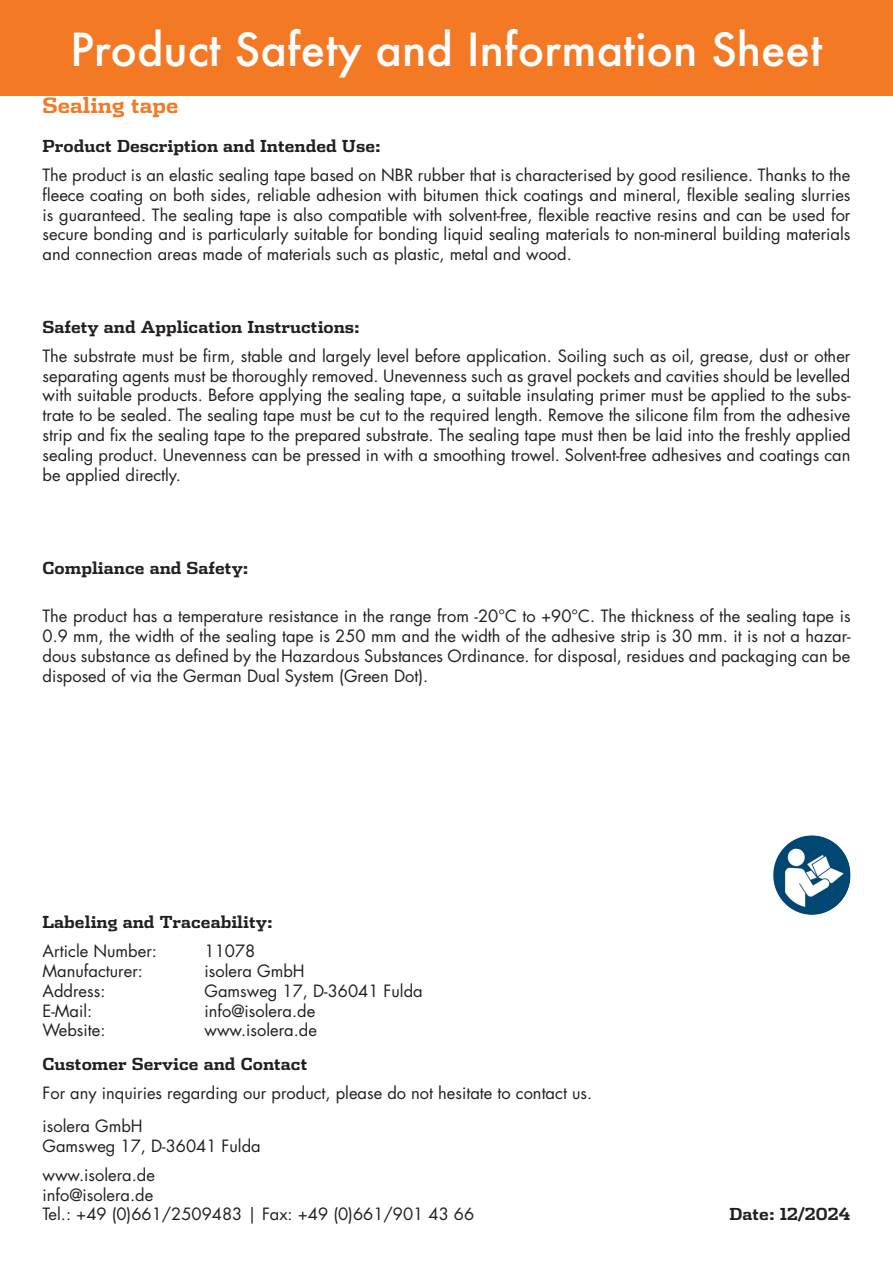
<style>
.page{position:relative;width:893px;height:1263px;background:#fff}
.page>*{position:absolute;margin:0;border:0;box-sizing:border-box;transform-origin:0 0}
.t1{font:500 44.25px "Futura";color:#fff}
.t2{font:700 21px "Dispatch";color:#f47925}
.t3{font:16.5px/19.8px "Futura Std";color:#231f20;text-align:justify}
.t4{font:700 16.5px "Dispatch";color:#231f20}
</style>
<div class="page">
<div style="left:0;top:0;width:893px;height:96px;background:#f47925"></div>
<img style="left:773px;top:835px;width:77px;height:80px;border-radius:39px">
<h1 class="t1" style="left:70px;top:19px;width:754px">Product Safety and Information Sheet</h1>
<p class="t2" style="left:43px;top:91px;width:138px">Sealing tape</p>
<p class="t4" style="left:43px;top:135px;width:340px">Product Description and Intended Use:</p>
<p class="t3" style="left:43px;top:165px;width:809px">The product is an elastic sealing tape based on NBR rubber that is characterised by good resilience. Thanks to the fleece coating on both sides, reliable adhesion with bitumen thick coatings and mineral, flexible sealing slurries is guaranteed. The sealing tape is also compatible with solvent-free, flexible reactive resins and can be used for secure bonding and is particularly suitable for bonding liquid sealing materials to non-mineral building materials and connection areas made of materials such as plastic, metal and wood.</p>
<p class="t4" style="left:43px;top:316px;width:319px">Safety and Application Instructions:</p>
<p class="t3" style="left:43px;top:346px;width:809px">The substrate must be firm, stable and largely level before application. Soiling such as oil, grease, dust or other separating agents must be thoroughly removed. Unevenness such as gravel pockets and cavities should be levelled with suitable products. Before applying the sealing tape, a suitable insulating primer must be applied to the subs&shy;trate to be sealed. The sealing tape must be cut to the required length. Remove the silicone film from the adhesive strip and fix the sealing tape to the prepared substrate. The sealing tape must then be laid into the freshly applied sealing product. Unevenness can be pressed in with a smoothing trowel. Solvent-free adhesives and coatings can be applied directly.</p>
<p class="t4" style="left:43px;top:556px;width:208px">Compliance and Safety:</p>
<p class="t3" style="left:43px;top:606px;width:809px">The product has a temperature resistance in the range from -20°C to +90°C. The thickness of the sealing tape is 0.9 mm, the width of the sealing tape is 250 mm and the width of the adhesive strip is 30 mm. it is not a hazar&shy;dous substance as defined by the Hazardous Substances Ordinance. for disposal, residues and packaging can be disposed of via the German Dual System (Green Dot).</p>
<p class="t4" style="left:43px;top:911px;width:232px">Labeling and Traceability:</p>
<p class="t3" style="left:43px;top:941px;width:116px">Article Number:</p>
<p class="t3" style="left:205px;top:941px;width:52px">11078</p>
<p class="t3" style="left:43px;top:961px;width:102px">Manufacturer:</p>
<p class="t3" style="left:205px;top:961px;width:102px">isolera GmbH</p>
<p class="t3" style="left:43px;top:981px;width:64px">Address:</p>
<p class="t3" style="left:205px;top:981px;width:220px">Gamsweg 17, D-36041 Fulda</p>
<p class="t3" style="left:43px;top:1001px;width:51px">E-Mail:</p>
<p class="t3" style="left:205px;top:1001px;width:112px">info@isolera.de</p>
<p class="t3" style="left:43px;top:1021px;width:64px">Website:</p>
<p class="t3" style="left:205px;top:1021px;width:114px">www.isolera.de</p>
<p class="t4" style="left:43px;top:1052px;width:266px">Customer Service and Contact</p>
<p class="t3" style="left:43px;top:1076px;width:551px;line-height:33.5px">For any inquiries regarding our product, please do not hesitate to contact us. isolera GmbH</p>
<p class="t3" style="left:43px;top:1132px;width:220px;line-height:28.8px">Gamsweg 17, D-36041 Fulda www.isolera.de</p>
<p class="t3" style="left:43px;top:1185px;width:433px">info@isolera.de<br>Tel.: +49 (0)661/2509483 | Fax: +49 (0)661/901 43 66</p>
<p class="t4" style="left:729px;top:1203px;width:122px">Date: 12/2024</p>
</div>
